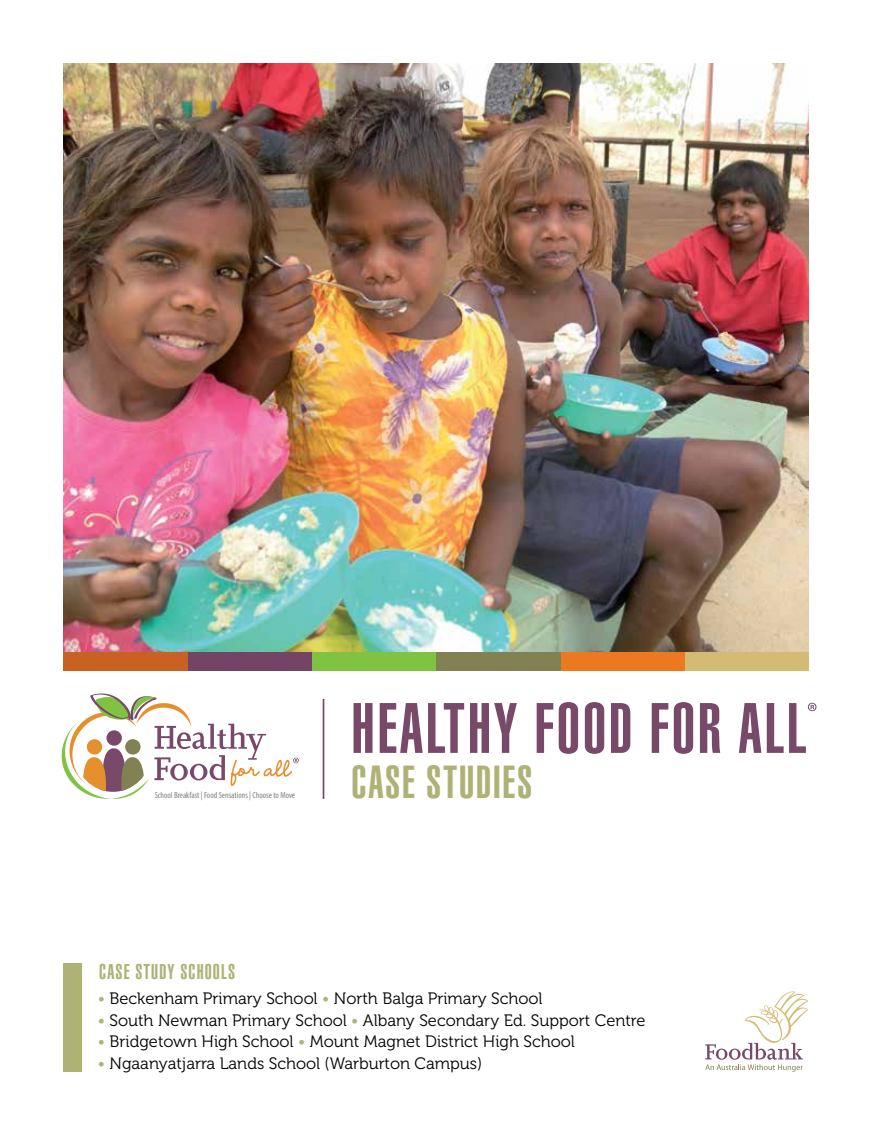
<style>
.page{position:relative;width:872px;height:1127px;background:#fff}
.page>*{position:absolute;margin:0;border:0;box-sizing:border-box;transform-origin:0 0}
.t1{font:900 extra-condensed 70.05px "Helvetica";letter-spacing:.04em;color:#794969}
.t2{font:900 extra-condensed 45.45px "Helvetica";letter-spacing:.04em;color:#aeb275}
.t3{font:900 extra-condensed 21px "Helvetica";letter-spacing:.055em;color:#aeb275}
.t4{font:16.5px "Museo 300";color:#000}
.t5{font:condensed 8.85px "Myriad Pro";color:#808285}
.s1{color:#aeb275}
</style>
<div class="page">
<img style="left:64px;top:64px;width:744px;height:588px">
<svg style="left:705px;top:991px;width:103px;height:80px"></svg>
<div style="left:684px;top:652px;width:124px;height:19px;background:#d4bb73"></div>
<div style="left:560px;top:652px;width:124px;height:19px;background:#ec781f"></div>
<div style="left:436px;top:652px;width:124px;height:19px;background:#818154"></div>
<div style="left:312px;top:652px;width:124px;height:19px;background:#80c342"></div>
<div style="left:188px;top:652px;width:124px;height:19px;background:#744466"></div>
<div style="left:64px;top:652px;width:124px;height:19px;background:#c76222"></div>
<hr style="left:323px;top:699px;width:1px;height:100px;background:#744466">
<div style="left:64px;top:963px;width:18px;height:108px;background:#aeb275"></div>
<svg style="left:61px;top:693px;width:238px;height:106px"></svg>
<svg style="left:808px;top:703px;width:8px;height:8px"></svg>
<p class="t5" style="left:155px;top:789px;width:142px">School Breakfast | Food Sensations | Choose to Move</p>
<h1 class="t1" style="left:351px;top:688px;width:456px">HEALTHY FOOD FOR ALL</h1>
<h2 class="t2" style="left:351px;top:756px;width:182px">CASE STUDIES</h2>
<p class="t3" style="left:99px;top:959px;width:137px">CASE STUDY SCHOOLS</p>
<p class="t4" style="left:98px;top:989px;width:446px"><span class="s1">•</span> Beckenham Primary School <span class="s1">•</span> North Balga Primary School</p>
<p class="t4" style="left:98px;top:1011px;width:549px"><span class="s1">•</span> South Newman Primary School <span class="s1">•</span> Albany Secondary Ed. Support Centre</p>
<p class="t4" style="left:98px;top:1032px;width:478px"><span class="s1">•</span> Bridgetown High School <span class="s1">•</span> Mount Magnet District High School</p>
<p class="t4" style="left:98px;top:1054px;width:386px"><span class="s1">•</span> Ngaanyatjarra Lands School (Warburton Campus)</p>
</div>
